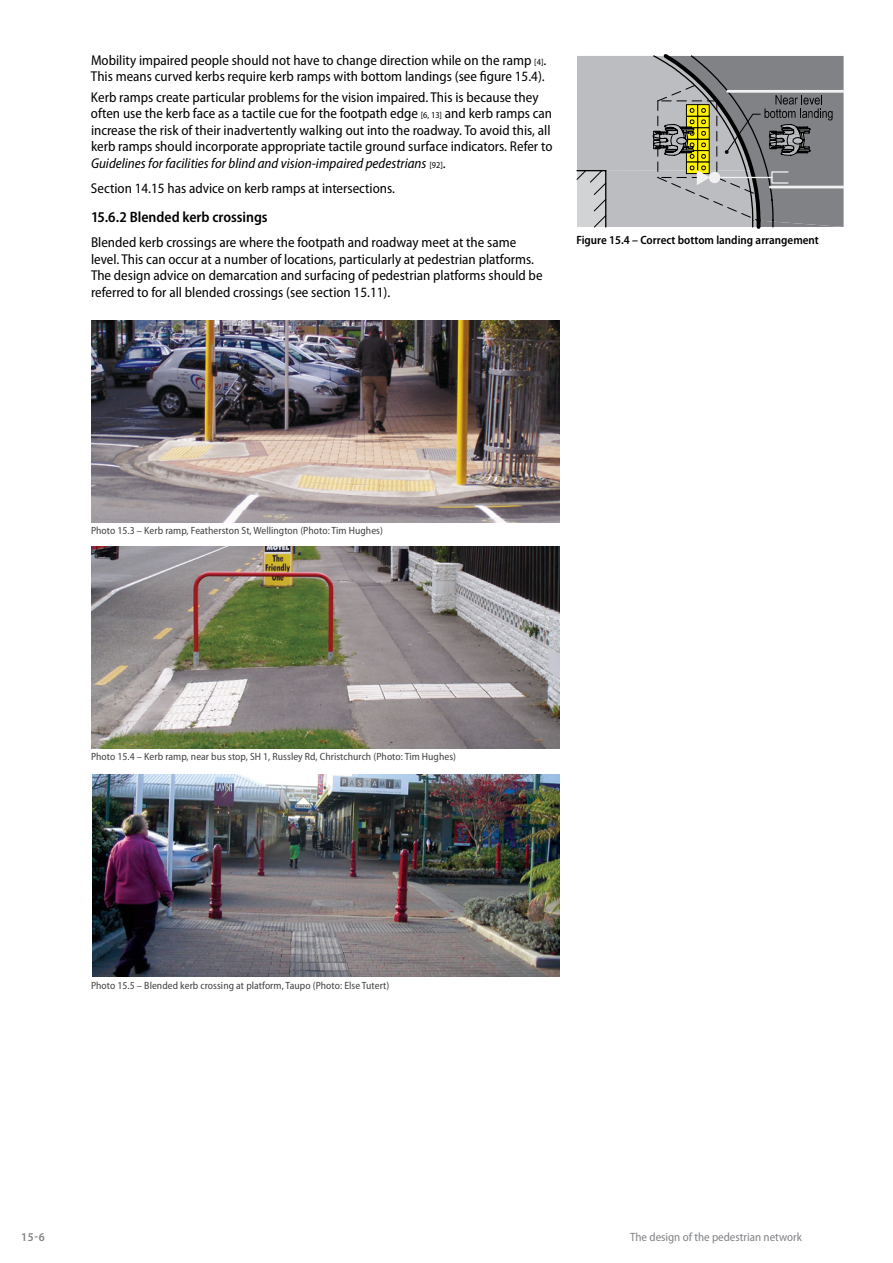
<style>
.page{position:relative;width:893px;height:1263px;background:#fff}
.page>*{position:absolute;margin:0;border:0;box-sizing:border-box;transform-origin:0 0}
.t1{font:600 semi-condensed 15px "Myriad Pro";color:#000}
.t2{font:semi-condensed 14.25px/16.5px "Myriad Pro";color:#000}
.t3{font:600 semi-condensed 12px "Myriad Pro";color:#000}
.t4{font:semi-condensed 12px "Myriad Pro";color:#808285}
.t5{font:600 semi-condensed 12px "Myriad Pro";color:#808285}
.t6{font:semi-condensed 10.5px "Myriad Pro";letter-spacing:.005em;color:#414142}
.s1{font-size:9px}
.s2{font-style:italic}
</style>
<div class="page">
<img style="left:91px;top:320px;width:468px;height:202px">
<img style="left:91px;top:547px;width:468px;height:201px">
<img style="left:93px;top:775px;width:466px;height:201px">
<svg style="left:576px;top:54px;width:268px;height:175px;background:#9d9d9a"></svg>
<p class="t2" style="left:91px;top:52px;width:457px">Mobility impaired people should not have to change direction while on the ramp <span class="s1">[4]</span>.<br>This means curved kerbs require kerb ramps with bottom landings (see figure 15.4).</p>
<p class="t2" style="left:91px;top:89px;width:463px">Kerb ramps create particular problems for the vision impaired. This is because they often use the kerb face as a tactile cue for the footpath edge <span class="s1">[6, 13]</span> and kerb ramps can increase the risk of their inadvertently walking out into the roadway. To avoid this, all kerb ramps should incorporate appropriate tactile ground surface indicators. Refer to <span class="s2">Guidelines for facilities for blind and vision-impaired pedestrians</span> <span class="s1">[92]</span>.</p>
<p class="t2" style="left:91px;top:180px;width:305px">Section 14.15 has advice on kerb ramps at intersections.</p>
<p class="t1" style="left:91px;top:209px;width:178px">15.6.2 Blended kerb crossings</p>
<p class="t2" style="left:91px;top:234px;width:453px">Blended kerb crossings are where the footpath and roadway meet at the same level. This can occur at a number of locations, particularly at pedestrian platforms.<br>The design advice on demarcation and surfacing of pedestrian platforms should be referred to for all blended crossings (see section 15.11).</p>
<p class="t3" style="left:576px;top:234px;width:244px">Figure 15.4 – Correct bottom landing arrangement</p>
<p class="t6" style="left:91px;top:525px;width:293px">Photo 15.3 – Kerb ramp, Featherston St, Wellington (Photo: Tim Hughes)</p>
<p class="t6" style="left:91px;top:751px;width:367px">Photo 15.4 – Kerb ramp, near bus stop, SH 1, Russley Rd, Christchurch (Photo: Tim Hughes)</p>
<p class="t6" style="left:91px;top:979px;width:300px">Photo 15.5 – Blended kerb crossing at platform, Taupo (Photo: Else Tutert)</p>
<p class="t5" style="left:21px;top:1230px;width:7px">6</p>
<p class="t4" style="left:630px;top:1230px;width:173px">The design of the pedestrian network</p>
<p class="t5" style="left:21px;top:1230px;width:25px">15-6</p>
</div>
